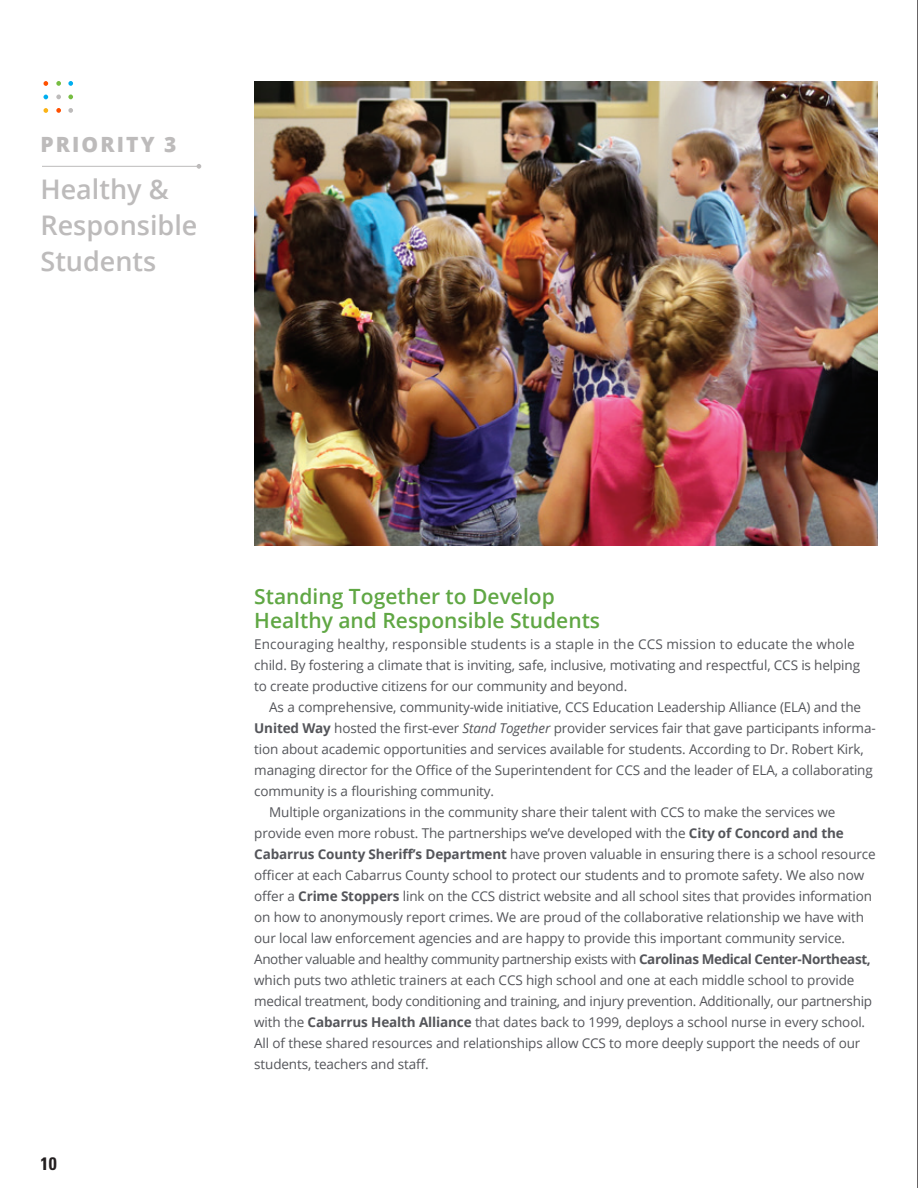
<style>
.page{position:relative;width:918px;height:1188px;background:#fff}
.page>*{position:absolute;margin:0;border:0;box-sizing:border-box;transform-origin:0 0}
.t1{font:600 27px/36px "Open Sans";color:#bdbbbb}
.t2{font:600 21px "Open Sans";color:#60a744}
.t3{font:800 21px "Open Sans";letter-spacing:.1em;color:#bdbbbb}
.t4{font:700 condensed 18px "Univers LT Std";color:#231f20}
.t5{font:13.5px/21px "Open Sans";letter-spacing:-.01em;color:#54555a}
.s1{font-weight:700}
.s2{font-style:italic}
</style>
<div class="page">
<svg style="left:44px;top:108px;width:4px;height:5px"></svg>
<svg style="left:44px;top:95px;width:4px;height:4px"></svg>
<svg style="left:44px;top:81px;width:4px;height:5px"></svg>
<svg style="left:56px;top:108px;width:5px;height:5px"></svg>
<svg style="left:56px;top:94px;width:5px;height:5px"></svg>
<svg style="left:56px;top:81px;width:5px;height:5px"></svg>
<svg style="left:68px;top:108px;width:5px;height:5px"></svg>
<svg style="left:68px;top:95px;width:5px;height:4px"></svg>
<svg style="left:68px;top:81px;width:5px;height:5px"></svg>
<hr style="left:42px;top:166px;width:156px;height:1px;background:#bdbbbb">
<svg style="left:197px;top:164px;width:4px;height:5px"></svg>
<img style="left:254px;top:81px;width:624px;height:465px">
<hr style="left:917px;top:0;width:1px;height:1188px;background:#231f20">
<p class="t3" style="left:40px;top:129px;width:138px">PRIORITY 3</p>
<p class="t1" style="left:40px;top:171px;width:159px">Healthy &amp;<br>Responsible<br>Students</p>
<h3 class="t4" style="left:40px;top:1153px;width:18px">10</h3>
<p class="t2" style="left:254px;top:582px;width:302px">Standing Together to Develop</p>
<p class="t2" style="left:254px;top:606px;width:347px">Healthy and Responsible Students</p>
<p class="t5" style="left:254px;top:633px;width:607px">Encouraging healthy, responsible students is a staple in the CCS mission to educate the whole child. By fostering a climate that is inviting, safe, inclusive, motivating and respectful, CCS is helping to create productive citizens for our community and beyond.</p>
<p class="t5" style="left:254px;top:696px;width:623px;text-indent:15px">As a comprehensive, community-wide initiative, CCS Education Leadership Alliance (ELA) and the <span class="s1">United Way</span> hosted the first-ever <span class="s2">Stand Together</span> provider services fair that gave participants informa&shy;tion about academic opportunities and services available for students. According to Dr. Robert Kirk, managing director for the Office of the Superintendent for CCS and the leader of ELA, a collaborating community is a flourishing community.</p>
<p class="t5" style="left:254px;top:801px;width:623px;text-indent:15px">Multiple organizations in the community share their talent with CCS to make the services we provide even more robust. The partnerships we’ve developed with the <span class="s1">City of Concord and the Cabarrus County Sheriff’s Department</span> have proven valuable in ensuring there is a school resource officer at each Cabarrus County school to protect our students and to promote safety. We also now offer a <span class="s1">Crime Stoppers</span> link on the CCS district website and all school sites that provides information on how to anonymously report crimes. We are proud of the collaborative relationship we have with our local law enforcement agencies and are happy to provide this important community service.<br>Another valuable and healthy community partnership exists with <span class="s1">Carolinas Medical Center-Northeast, </span>which puts two athletic trainers at each CCS high school and one at each middle school to provide medical treatment, body conditioning and training, and injury prevention. Additionally, our partnership with the <span class="s1">Cabarrus Health Alliance</span> that dates back to 1999, deploys a school nurse in every school.<br>All of these shared resources and relationships allow CCS to more deeply support the needs of our students, teachers and staff.</p>
</div>
